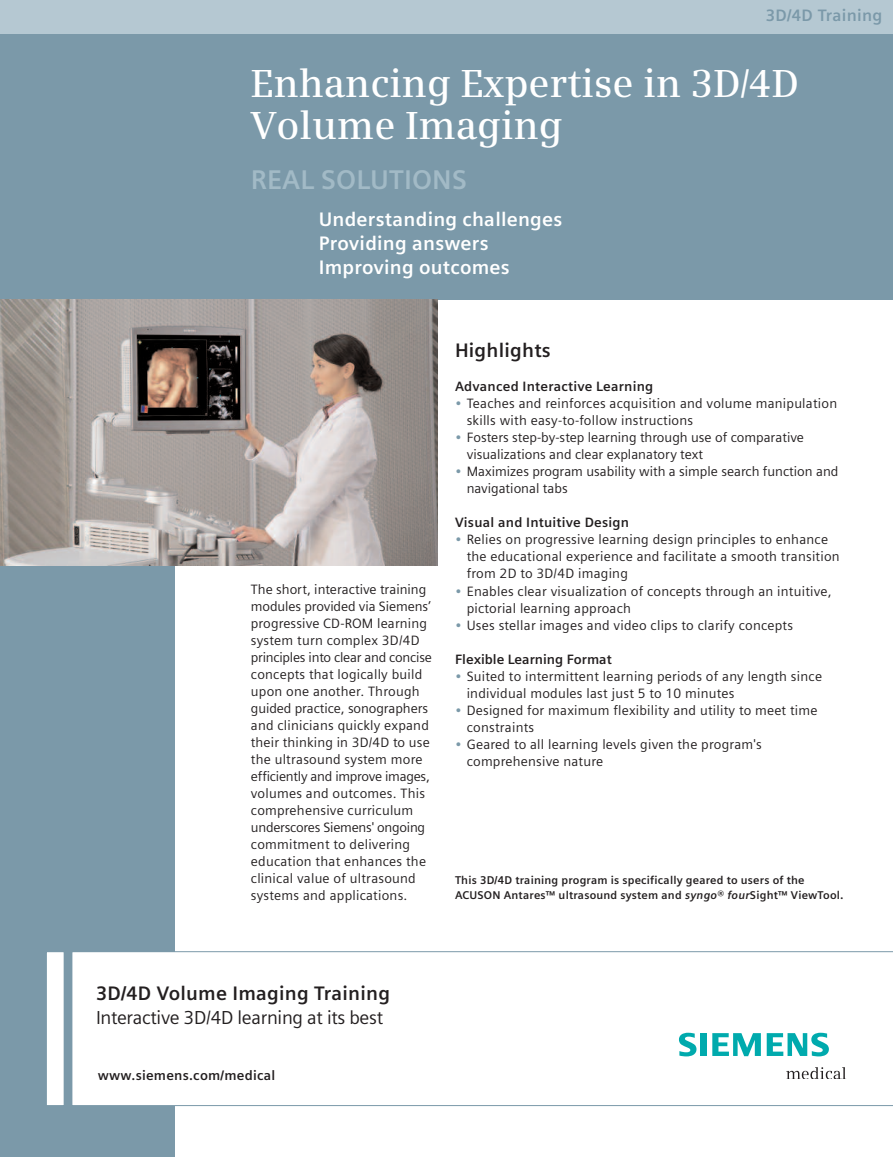
<style>
.page{position:relative;width:893px;height:1157px;background:#fff}
.page>*{position:absolute;margin:0;border:0;box-sizing:border-box;transform-origin:0 0}
.t1{font:600 39px/42px "Siemens Serif OT";color:#fff}
.t2{font:700 27px "Siemens Sans";letter-spacing:.005em;color:#a2bac6}
.t3{font:700 19.5px/24px "Siemens Sans";letter-spacing:.01em;color:#fff}
.t4{font:700 19.5px "Siemens Sans";letter-spacing:.01em;color:#231f20}
.t5{font:18.75px "Siemens Sans";letter-spacing:-.015em;color:#231f20}
.t6{font:700 16.5px "Siemens Sans";letter-spacing:.015em;color:#7b99a9}
.t7{font:13.5px/17px "Siemens Sans";letter-spacing:.015em;color:#231f20}
.t8{font:700 13.5px "Siemens Sans";letter-spacing:.015em;color:#231f20}
.t9{font:700 11.25px/14.1px "Siemens Sans";letter-spacing:.015em;color:#231f20}
.s1{color:#7b99a9}
.s2{font-style:italic}
.s3{font-size:12px}
</style>
<div class="page">
<div style="left:0;top:0;width:149px;height:34px;background:#b5c8d2"></div>
<div style="left:149px;top:0;width:149px;height:34px;background:#b5c8d2"></div>
<div style="left:298px;top:0;width:148px;height:34px;background:#b5c8d2"></div>
<div style="left:446px;top:0;width:149px;height:34px;background:#b5c8d2"></div>
<div style="left:595px;top:0;width:149px;height:34px;background:#b5c8d2"></div>
<div style="left:0;top:34px;width:174px;height:1123px;background:#7b99a9"></div>
<div style="left:46px;top:951px;width:18px;height:154px;background:#fff"></div>
<div style="left:46px;top:951px;width:19px;height:155px;border:1px solid #7b99a9"></div>
<svg style="left:72px;top:951px;width:821px;height:155px"></svg>
<div style="left:0;top:34px;width:893px;height:266px;background:#7b99a9"></div>
<svg style="left:679px;top:1032px;width:17px;height:24px"></svg>
<div style="left:700px;top:1033px;width:6px;height:23px;background:#00aaad"></div>
<svg style="left:712px;top:1033px;width:49px;height:23px"></svg>
<svg style="left:767px;top:1032px;width:62px;height:24px"></svg>
<svg style="left:786px;top:1067px;width:60px;height:12px"></svg>
<img style="left:0;top:300px;width:438px;height:266px">
<div style="left:744px;top:0;width:149px;height:34px;background:#b5c8d2"></div>
<p class="t6" style="left:766px;top:5px;width:118px">3D/4D Training</p>
<h1 class="t1" style="left:251px;top:62px;width:550px">Enhancing Expertise in 3D/4D<br>Volume Imaging</h1>
<h2 class="t2" style="left:251px;top:164px;width:217px">REAL SOLUTIONS</h2>
<h3 class="t3" style="left:319px;top:207px;width:245px">Understanding challenges<br>Providing answers<br>Improving outcomes</h3>
<p class="t7" style="left:251px;top:581px;width:183px">The short, interactive training modules provided via Siemens’ progressive CD-ROM learning system turn complex 3D/4D principles into clear and concise concepts that logically build upon one another. Through guided practice, sonographers and clinicians quickly expand their thinking in 3D/4D to use the ultrasound system more efficiently and improve images, volumes and outcomes. This comprehensive curriculum underscores Siemens' ongoing commitment to delivering education that enhances the clinical value of ultrasound systems and applications.</p>
<h3 class="t4" style="left:455px;top:339px;width:97px">Highlights</h3>
<p class="t8" style="left:455px;top:379px;width:200px">Advanced Interactive Learning</p>
<p class="t7" style="left:467px;top:395px;width:372px;text-indent:-12px"><span class="s1">•</span> Teaches and reinforces acquisition and volume manipulation skills with easy-to-follow instructions</p>
<p class="t7" style="left:467px;top:429px;width:339px;text-indent:-12px"><span class="s1">•</span> Fosters step-by-step learning through use of comparative visualizations and clear explanatory text</p>
<p class="t7" style="left:467px;top:463px;width:373px;text-indent:-12px"><span class="s1">•</span> Maximizes program usability with a simple search function and navigational tabs</p>
<p class="t8" style="left:455px;top:515px;width:176px">Visual and Intuitive Design</p>
<p class="t7" style="left:467px;top:531px;width:375px;text-indent:-12px"><span class="s1">•</span> Relies on progressive learning design principles to enhance the educational experience and facilitate a smooth transition from 2D to 3D/4D imaging</p>
<p class="t7" style="left:467px;top:582px;width:367px;text-indent:-12px"><span class="s1">•</span> Enables clear visualization of concepts through an intuitive, pictorial learning approach</p>
<p class="t7" style="left:455px;top:616px;width:340px"><span class="s1">•</span> Uses stellar images and video clips to clarify concepts</p>
<p class="t8" style="left:455px;top:651px;width:158px">Flexible Learning Format</p>
<p class="t7" style="left:467px;top:667px;width:357px;text-indent:-12px"><span class="s1">•</span> Suited to intermittent learning periods of any length since individual modules last just 5 to 10 minutes</p>
<p class="t7" style="left:467px;top:701px;width:352px;text-indent:-12px"><span class="s1">•</span> Designed for maximum flexibility and utility to meet time constraints</p>
<p class="t7" style="left:467px;top:735px;width:297px;text-indent:-12px"><span class="s1">•</span> Geared to all learning levels given the program's comprehensive nature</p>
<p class="t9" style="left:455px;top:873px;width:390px">This 3D/4D training program is specifically geared to users of the<br>ACUSON Antares™ ultrasound system and <span class="s2">syngo</span>® <span class="s2">four</span>Sight™ ViewTool<span class="s3">.</span></p>
<h3 class="t4" style="left:96px;top:982px;width:296px">3D/4D Volume Imaging Training</h3>
<h3 class="t5" style="left:96px;top:1006px;width:289px">Interactive 3D/4D learning at its best</h3>
<p class="t8" style="left:98px;top:1067px;width:179px">www.siemens.com/medical</p>
</div>
